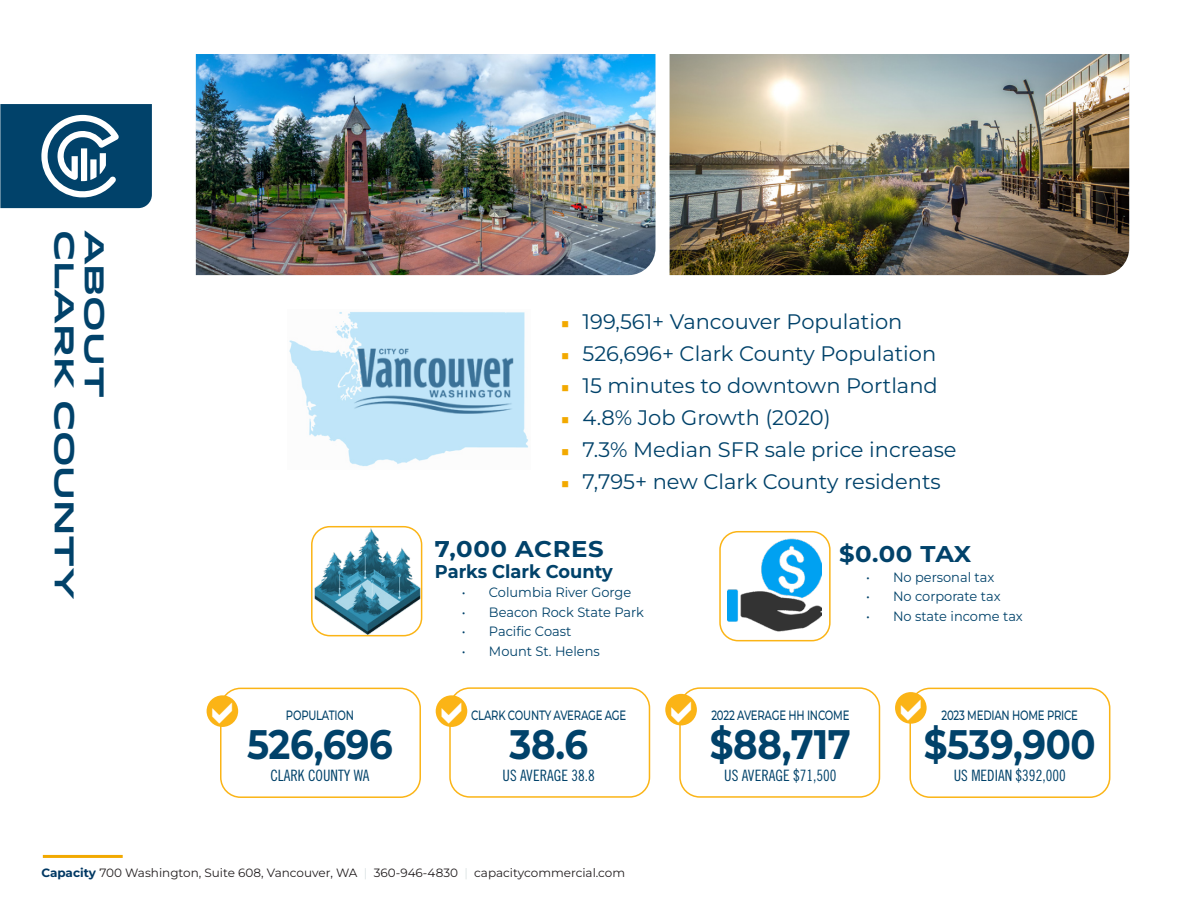
<style>
.page{position:relative;width:1188px;height:918px;background:#fff}
.page>*{position:absolute;margin:0;border:0;box-sizing:border-box;transform-origin:0 0}
.t1{font:700 41.25px "Montserrat";letter-spacing:-.01em;color:#01426a;scale:.9 1}
.t2{font:700 27px "Idlewild";color:#01426a}
.t3{font:700 22.8px "Montserrat";letter-spacing:.025em;color:#01426a;scale:1.07 1}
.t4{font:21px "Montserrat";color:#01426a}
.t5{font:700 18.6px "Montserrat";color:#01426a;scale:.96 1}
.t6{font:15.6px "Trade Gothic LT Std Cn 18";color:#01426a;scale:.96 1}
.t7{font:13.5px "Montserrat";color:#01426a;scale:.96 1}
.t8{font:500 13.5px "Montserrat";letter-spacing:-.02em;color:#01426a;scale:.75 1}
.t9{font:12px "Montserrat";color:#231f20}
.s1{color:#f2a900}
.s2{font-weight:700;color:#003863}
.s3{color:#d9e1e2}
</style>
<div class="page">
<hr style="left:43px;top:855px;width:80px;height:3px;background:#f2a900">
<svg style="left:0;top:104px;width:152px;height:104px;background:#285f81"></svg>
<img style="left:312px;top:527px;width:110px;height:109px">
<div style="left:311px;top:526px;width:111px;height:110px;border:2px solid #fbb416;border-radius:18px"></div>
<img style="left:728px;top:538px;width:94px;height:94px">
<div style="left:719px;top:531px;width:112px;height:110px;border:2px solid #fbb416;border-radius:18px"></div>
<img style="left:289px;top:312px;width:239px;height:155px">
<img style="left:196px;top:54px;width:459px;height:221px">
<img style="left:670px;top:54px;width:459px;height:221px">
<div style="left:220px;top:688px;width:201px;height:110px;border:2px solid #fbb416;border-radius:20px"></div>
<div style="left:207px;top:695px;width:31px;height:32px;background:#fbb416;border-radius:50%"></div>
<div style="left:909px;top:688px;width:201px;height:110px;border:2px solid #fbb416;border-radius:20px"></div>
<div style="left:895px;top:692px;width:32px;height:32px;background:#fbb416;border-radius:50%"></div>
<div style="left:679px;top:687px;width:201px;height:111px;border:2px solid #fbb416;border-radius:20px"></div>
<div style="left:665px;top:694px;width:32px;height:31px;background:#fbb416;border-radius:50%"></div>
<div style="left:449px;top:687px;width:201px;height:111px;border:2px solid #fbb416;border-radius:20px"></div>
<div style="left:436px;top:695px;width:31px;height:32px;background:#fbb416;border-radius:50%"></div>
<img style="left:352px;top:346px;width:163px;height:71px">
<p class="t2" style="left:85px;top:230px;width:371px;rotate:90deg">clark county</p>
<p class="t2" style="left:115px;top:230px;width:170px;rotate:90deg">about</p>
<p class="t8" style="left:286px;top:706px;width:92px">POPULATION</p>
<p class="t1" style="left:247px;top:717px;width:163px">526,696</p>
<p class="t6" style="left:270px;top:767px;width:105px">CLARK COUNTY WA</p>
<p class="t4" style="left:562px;top:308px;width:342px"><span class="s1">■</span> 199,561+ Vancouver Population</p>
<p class="t4" style="left:562px;top:340px;width:376px"><span class="s1">■</span> 526,696+ Clark County Population</p>
<p class="t4" style="left:562px;top:372px;width:378px"><span class="s1">■</span> 15 minutes to downtown Portland</p>
<p class="t4" style="left:562px;top:404px;width:271px"><span class="s1">■</span> 4.8% Job Growth (2020)</p>
<p class="t4" style="left:562px;top:436px;width:397px"><span class="s1">■</span> 7.3% Median SFR sale price increase</p>
<p class="t4" style="left:562px;top:468px;width:381px"><span class="s1">■</span> 7,795+ new Clark County residents</p>
<p class="t3" style="left:435px;top:534px;width:159px">7,000 ACRES</p>
<p class="t5" style="left:435px;top:559px;width:187px">Parks Clark County</p>
<p class="t7" style="left:462px;top:584px;width:178px">• Columbia River Gorge</p>
<p class="t7" style="left:462px;top:603px;width:191px">• Beacon Rock State Park</p>
<p class="t7" style="left:462px;top:623px;width:115px">• Pacific Coast</p>
<p class="t7" style="left:462px;top:642px;width:145px">• Mount St. Helens</p>
<p class="t8" style="left:471px;top:706px;width:209px">CLARK COUNTY AVERAGE AGE</p>
<p class="t1" style="left:509px;top:717px;width:89px">38.6</p>
<p class="t6" style="left:503px;top:766px;width:98px">US AVERAGE 38.8</p>
<p class="t3" style="left:839px;top:539px;width:125px">$0.00 TAX</p>
<p class="t7" style="left:866px;top:568px;width:135px">• No personal tax</p>
<p class="t7" style="left:866px;top:587px;width:142px">• No corporate tax</p>
<p class="t7" style="left:866px;top:607px;width:165px">• No state income tax</p>
<p class="t8" style="left:711px;top:706px;width:186px">2022 AVERAGE HH INCOME</p>
<p class="t1" style="left:710px;top:717px;width:158px">$88,717</p>
<p class="t6" style="left:724px;top:766px;width:118px">US AVERAGE $71,500</p>
<p class="t8" style="left:941px;top:706px;width:184px">2023 MEDIAN HOME PRICE</p>
<p class="t1" style="left:924px;top:717px;width:193px">$539,900</p>
<p class="t6" style="left:954px;top:767px;width:118px">US MEDIAN $392,000</p>
<p class="t9" style="left:41px;top:865px;width:585px"><span class="s2">Capacity</span> 700 Washington, Suite 608, Vancouver, WA <span class="s3">|</span> 360-946-4830 <span class="s3">|</span> capacitycommercial.com</p>
</div>
